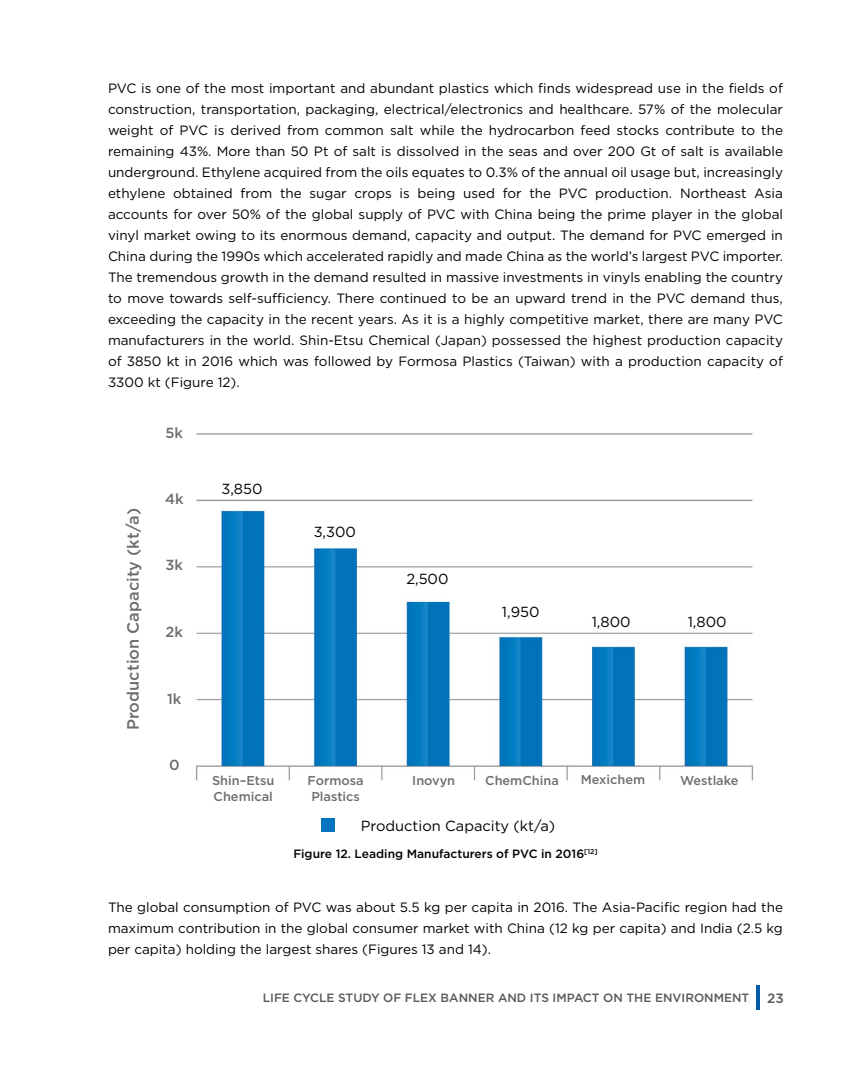
<style>
.page{position:relative;width:864px;height:1080px;background:#fff}
.page>*{position:absolute;margin:0;border:0;box-sizing:border-box;transform-origin:0 0}
.t1{font:500 16.35px "Gotham";color:#6d6e71}
.t2{font:14.55px "Gotham";color:#000}
.t3{font:500 14.55px "Gotham";color:#6d6e71}
.t4{font:13.5px/21px "Gotham";color:#000;text-align:justify}
.t5{font:500 13.5px "Gotham";color:#58595b}
.t6{font:500 12.75px/15.3px "Gotham";color:#6d6e71}
.t7{font:500 12px "Gotham";color:#58595b}
.t8{font:500 12px "Gotham";color:#000}
</style>
<div class="page">
<hr style="left:757px;top:985px;width:3px;height:25px;background:#005baa">
<div style="left:321px;top:818px;width:13px;height:13px;background:#0074bc"></div>
<img style="left:196px;top:433px;width:557px;height:348px">
<p class="t4" style="left:108px;top:77px;width:677px">PVC is one of the most important and abundant plastics which finds widespread use in the fields of construction, transportation, packaging, electrical/electronics and healthcare. 57% of the molecular weight of PVC is derived from common salt while the hydrocarbon feed stocks contribute to the remaining 43%. More than 50 Pt of salt is dissolved in the seas and over 200 Gt of salt is available underground. Ethylene acquired from the oils equates to 0.3% of the annual oil usage but, increasingly ethylene obtained from the sugar crops is being used for the PVC production. Northeast Asia accounts for over 50% of the global supply of PVC with China being the prime player in the global vinyl market owing to its enormous demand, capacity and output. The demand for PVC emerged in China during the 1990s which accelerated rapidly and made China as the world’s largest PVC importer.<br>The tremendous growth in the demand resulted in massive investments in vinyls enabling the country to move towards self-sufficiency. There continued to be an upward trend in the PVC demand thus, exceeding the capacity in the recent years. As it is a highly competitive market, there are many PVC manufacturers in the world. Shin-Etsu Chemical (Japan) possessed the highest production capacity of 3850 kt in 2016 which was followed by Formosa Plastics (Taiwan) with a production capacity of 3300 kt (Figure 12).</p>
<p class="t1" style="left:122px;top:730px;width:223px;rotate:-90deg">Production Capacity (kt/a)</p>
<p class="t3" style="left:166px;top:424px;width:19px">5k</p>
<p class="t3" style="left:165px;top:490px;width:20px">4k</p>
<p class="t3" style="left:166px;top:555px;width:19px">3k</p>
<p class="t3" style="left:166px;top:623px;width:19px">2k</p>
<p class="t3" style="left:167px;top:689px;width:16px">1k</p>
<p class="t3" style="left:169px;top:755px;width:12px">0</p>
<p class="t2" style="left:221px;top:479px;width:43px">3,850</p>
<p class="t2" style="left:314px;top:523px;width:44px">3,300</p>
<p class="t2" style="left:406px;top:569px;width:44px">2,500</p>
<p class="t2" style="left:502px;top:602px;width:39px">1,950</p>
<p class="t2" style="left:592px;top:612px;width:40px">1,800</p>
<p class="t2" style="left:688px;top:612px;width:40px">1,800</p>
<p class="t6" style="left:212px;top:773px;width:64px">Shin–Etsu<br>Chemical</p>
<p class="t6" style="left:308px;top:773px;width:58px;text-align:center">Formosa<br>Plastics</p>
<p class="t6" style="left:412px;top:773px;width:44px">Inovyn</p>
<p class="t6" style="left:485px;top:773px;width:75px">ChemChina</p>
<p class="t6" style="left:581px;top:772px;width:66px">Mexichem</p>
<p class="t6" style="left:680px;top:773px;width:60px">Westlake</p>
<p class="t2" style="left:361px;top:816px;width:196px">Production Capacity (kt/a)</p>
<p class="t8" style="left:293px;top:846px;width:306px">Figure 12. Leading Manufacturers of PVC in 2016<sup>[12]</sup></p>
<p class="t4" style="left:108px;top:896px;width:677px">The global consumption of PVC was about 5.5 kg per capita in 2016. The Asia-Pacific region had the maximum contribution in the global consumer market with China (12 kg per capita) and India (2.5 kg per capita) holding the largest shares (Figures 13 and 14).</p>
<p class="t7" style="left:263px;top:990px;width:488px">LIFE CYCLE STUDY OF FLEX BANNER AND ITS IMPACT ON THE ENVIRONMENT</p>
<p class="t5" style="left:767px;top:989px;width:18px">23</p>
</div>
